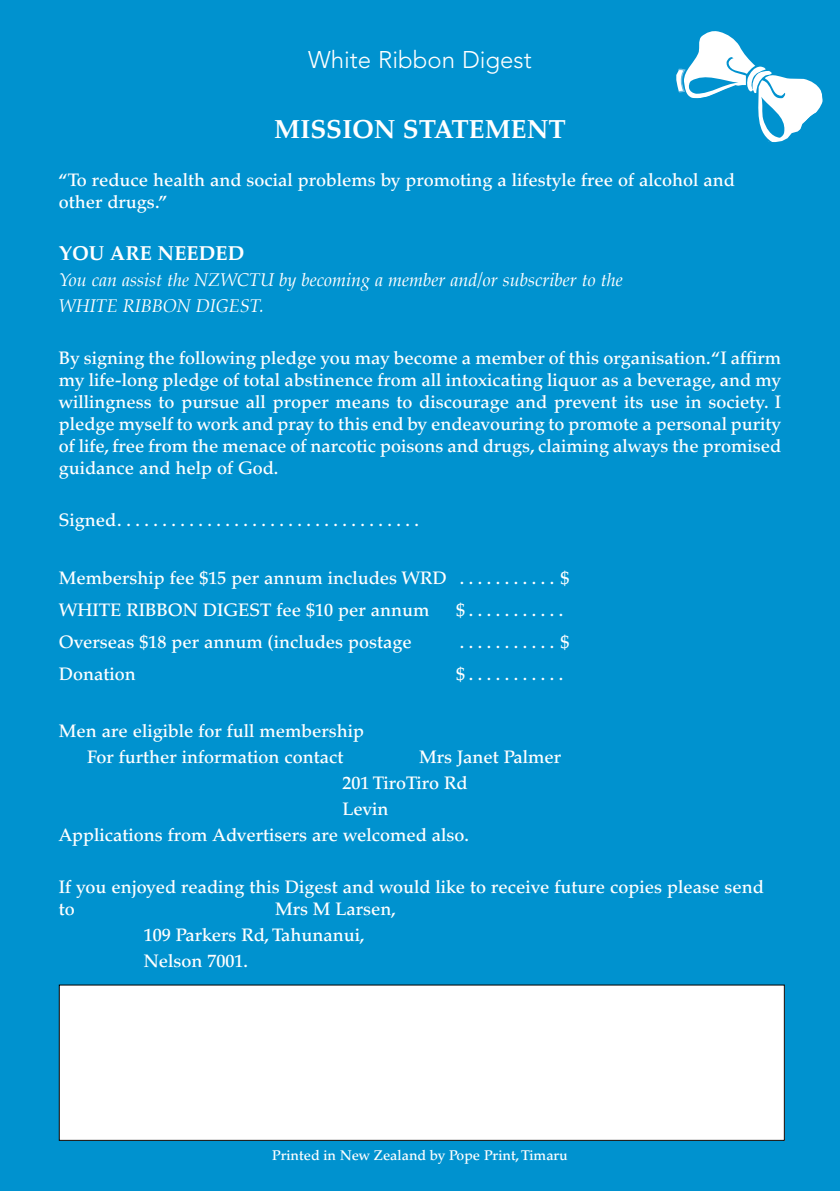
<style>
.page{position:relative;width:840px;height:1191px;background:#fff}
.page>*{position:absolute;margin:0;border:0;box-sizing:border-box;transform-origin:0 0}
.t1{font:700 26px "Palatino";color:#fff}
.t2{font:300 24px "Avenir";color:#fff}
.t3{font:700 20px "Palatino";color:#fff}
.t4{font:500 18px/22px "Palatino";color:#fff}
.t5{font:italic 18px/26px "Palatino";color:#fff}
.t6{font:500 14px "Palatino";color:#fff}
</style>
<div class="page">
<div style="left:0;top:0;width:839px;height:1191px;background:#0092cf"></div>
<div style="left:59px;top:985px;width:724px;height:155px;background:#fff"></div>
<svg style="left:676px;top:31px;width:146px;height:111px"></svg>
<h2 class="t2" style="left:308px;top:46px;width:225px">White Ribbon Digest</h2>
<h1 class="t1" style="left:274px;top:107px;width:292px">MISSION STATEMENT</h1>
<p class="t4" style="left:59px;top:169px;width:677px">“To reduce health and social problems by promoting a lifestyle free of alcohol and other drugs.”</p>
<p class="t3" style="left:59px;top:236px;width:187px">YOU ARE NEEDED</p>
<p class="t5" style="left:59px;top:267px;width:565px">You can assist the NZWCTU by becoming a member and/or subscriber to the<br>WHITE RIBBON DIGEST.</p>
<p class="t4" style="left:59px;top:347px;width:723px;text-align:justify">By signing the following pledge you may become a member of this organisation. “I affirm my life-long pledge of total abstinence from all intoxicating liquor as a beverage, and my willingness to pursue all proper means to discourage and prevent its use in society. I pledge myself to work and pray to this end by endeavouring to promote a personal purity of life, free from the menace of narcotic poisons and drugs, claiming always the promised guidance and help of God.</p>
<p class="t4" style="left:59px;top:509px;width:64px">Signed ..................................</p>
<p class="t4" style="left:59px;top:567px;width:406px">Membership fee $15 per annum includes WRD ...........</p>
<p class="t4" style="left:560px;top:567px;width:10px">$</p>
<p class="t4" style="left:59px;top:599px;width:372px">WHITE RIBBON DIGEST fee $10 per annum</p>
<p class="t4" style="left:456px;top:599px;width:18px">$...........</p>
<p class="t4" style="left:59px;top:630px;width:354px">Overseas $18 per annum (includes postage</p>
<p class="t4" style="left:459px;top:630px;width:6px">...........</p>
<p class="t4" style="left:560px;top:630px;width:10px">$</p>
<p class="t4" style="left:59px;top:662px;width:78px">Donation</p>
<p class="t4" style="left:456px;top:662px;width:18px">$...........</p>
<p class="t4" style="left:59px;top:718px;width:307px;line-height:26px;text-align:center">Men are eligible for full membership<br>For further information contact</p>
<p class="t4" style="left:419px;top:746px;width:143px">Mrs Janet Palmer</p>
<p class="t4" style="left:342px;top:772px;width:126px">201 TiroTiro Rd</p>
<p class="t4" style="left:342px;top:798px;width:47px">Levin</p>
<p class="t4" style="left:59px;top:824px;width:411px">Applications from Advertisers are welcomed also.</p>
<p class="t4" style="left:59px;top:876px;width:706px">If you enjoyed reading this Digest and would like to receive future copies please send to</p>
<p class="t4" style="left:144px;top:896px;width:253px;line-height:26px;text-indent:131px">Mrs M Larsen,<br>109 Parkers Rd, Tahunanui,<br>Nelson 7001.</p>
<p class="t6" style="left:272px;top:1146px;width:297px">Printed in New Zealand by Pope Print, Timaru</p>
</div>
